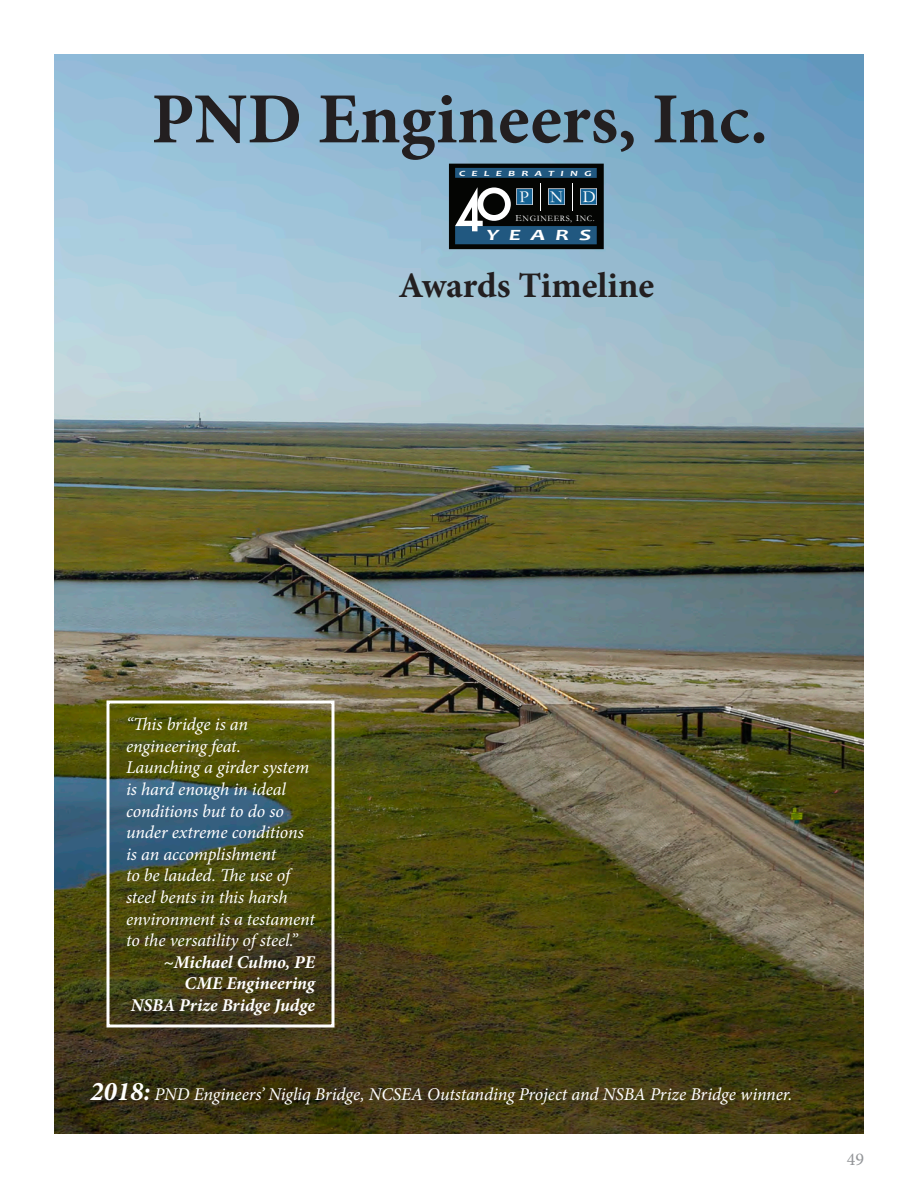
<style>
.page{position:relative;width:918px;height:1188px;background:#fff}
.page>*{position:absolute;margin:0;border:0;box-sizing:border-box;transform-origin:0 0}
.t1{font:700 72px "Minion Pro";color:#231f20}
.t2{font:700 36px "Minion Pro";color:#231f20}
.t3{font:italic 18px/21.6px "Minion Pro";letter-spacing:-.005em;color:#fff}
.t4{font:italic 700 18px/21.6px "Minion Pro";letter-spacing:-.005em;color:#fff;text-align:right}
.t5{font:18px "Minion Pro";color:#939598}
.t6{font:16.8px "Garamond";color:#fff}
.t7{font:italic 700 15.9px "Candara";letter-spacing:.4em;color:#fff;scale:1.54 1}
.t8{font:8.4px "Garamond";letter-spacing:.075em;color:#fff}
.t9{font:italic 700 8.1px "Candara";letter-spacing:.495em;color:#fff;scale:1.54 1}
.s1{font-size:9.6px}
.s2{font-weight:700;font-size:27px}
</style>
<div class="page">
<img style="left:54px;top:54px;width:810px;height:1080px">
<div style="left:449px;top:164px;width:155px;height:85px;background:#040503"></div>
<div style="left:455px;top:226px;width:142px;height:18px;background:#215880"></div>
<div style="left:455px;top:168px;width:142px;height:10px;background:#215880"></div>
<svg style="left:455px;top:187px;width:56px;height:44px"></svg>
<svg style="left:540px;top:183px;width:1px;height:27px"></svg>
<svg style="left:572px;top:183px;width:1px;height:27px"></svg>
<img style="left:581px;top:189px;width:16px;height:16px">
<img style="left:549px;top:189px;width:16px;height:16px">
<img style="left:516px;top:189px;width:16px;height:16px">
<div style="left:106px;top:700px;width:228px;height:328px;border:3px solid #fff"></div>
<p class="t1" style="left:151px;top:69px;width:618px">PND Engineers, Inc.</p>
<p class="t9" style="left:459px;top:168px;width:88px">CELEBRATING</p>
<p class="t8" style="left:516px;top:213px;width:81px"><span class="s1">E</span>NGINEERS, <span class="s1">I</span>NC.</p>
<p class="t6" style="left:583px;top:185px;width:14px">D</p>
<p class="t6" style="left:519px;top:185px;width:11px">P</p>
<p class="t6" style="left:550px;top:185px;width:14px">N</p>
<p class="t7" style="left:486px;top:225px;width:70px">YEARS</p>
<p class="t2" style="left:398px;top:260px;width:257px">Awards Timeline</p>
<p class="t3" style="left:126px;top:714px;width:190px">“This bridge is an engineering feat.<br>Launching a girder system is hard enough in ideal conditions but to do so under extreme conditions is an accomplishment<br>to be lauded. The use of steel bents in this harsh environment is a testament to the versatility of steel.”</p>
<p class="t4" style="left:164px;top:951px;width:153px">~Michael Culmo, PE</p>
<p class="t4" style="left:131px;top:972px;width:186px">CME Engineering<br>NSBA Prize Bridge Judge</p>
<p class="t3" style="left:90px;top:1083px;width:704px"><span class="s2">2018:</span> PND Engineers’ Nigliq Bridge, NCSEA Outstanding Project and NSBA Prize Bridge winner.</p>
<p class="t5" style="left:847px;top:1147px;width:19px">49</p>
</div>
